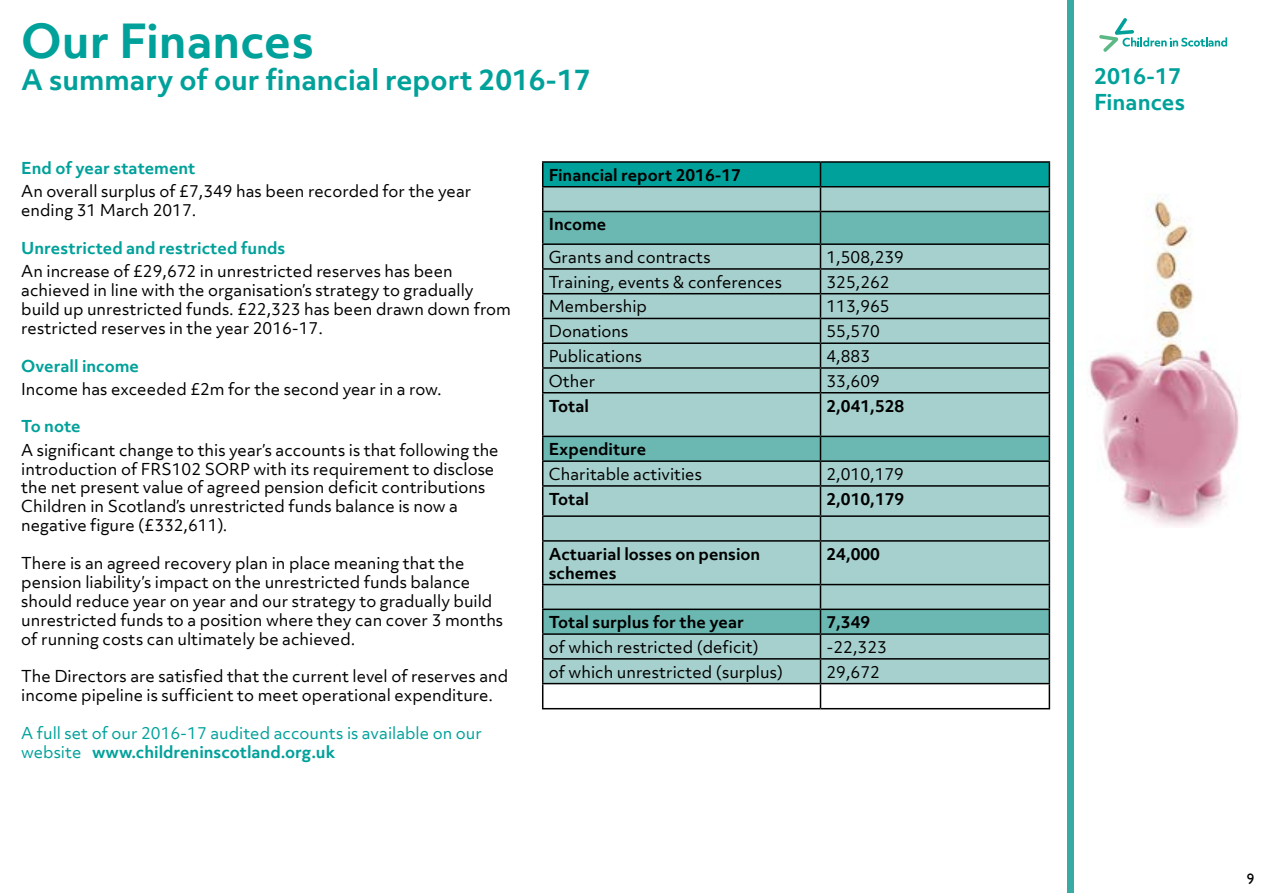
<style>
.page{position:relative;width:1263px;height:893px;background:#fff}
.page>*{position:absolute;margin:0;border:0;box-sizing:border-box;transform-origin:0 0}
.t1{font:700 45px "Objektiv Mk 3";color:#00a19a}
.t2{font:700 27px "Objektiv Mk 3";color:#00a19a}
.t3{font:700 21px/25.2px "Objektiv Mk 3";color:#00a19a}
.t4{font:15.75px/18.9px "Objektiv Mk 3";color:#000}
.t5{font:700 15.75px/18.9px "Objektiv Mk 3";color:#000}
.t6{font:15.75px/18.9px "Objektiv Mk 3";color:#00a19a}
.t7{font:700 15.75px "Objektiv Mk 3";color:#00a19a}
.t8{font:15px "Gill Sans";color:#000}
.s1{font-weight:700}
</style>
<div class="page">
<img style="left:1088px;top:193px;width:151px;height:334px">
<div style="left:1067px;top:0;width:7px;height:893px;background:#39aaa4"></div>
<div style="left:543px;top:635px;width:506px;height:48px;background:#a6d0cd"></div>
<svg style="left:543px;top:212px;width:506px;height:421px;background:#98c8c5"></svg>
<hr style="left:542px;top:161px;width:278px;height:2px;background:#000">
<hr style="left:820px;top:161px;width:230px;height:2px;background:#000">
<svg style="left:542px;top:162px;width:508px;height:49px;background:#4eada8"></svg>
<hr style="left:542px;top:211px;width:278px;height:1px;background:#000">
<hr style="left:542px;top:212px;width:1px;height:31px;background:#000">
<hr style="left:820px;top:211px;width:230px;height:1px;background:#000">
<hr style="left:820px;top:212px;width:1px;height:31px;background:#000">
<hr style="left:1049px;top:212px;width:1px;height:31px;background:#000">
<hr style="left:542px;top:243px;width:278px;height:2px;background:#000">
<hr style="left:820px;top:243px;width:230px;height:2px;background:#000">
<hr style="left:542px;top:268px;width:278px;height:2px;background:#000">
<hr style="left:820px;top:268px;width:230px;height:2px;background:#000">
<hr style="left:542px;top:293px;width:278px;height:1px;background:#000">
<hr style="left:820px;top:293px;width:230px;height:1px;background:#000">
<hr style="left:542px;top:318px;width:278px;height:1px;background:#000">
<hr style="left:820px;top:318px;width:230px;height:1px;background:#000">
<hr style="left:542px;top:342px;width:278px;height:2px;background:#000">
<hr style="left:820px;top:342px;width:230px;height:2px;background:#000">
<hr style="left:542px;top:367px;width:278px;height:2px;background:#000">
<svg style="left:542px;top:245px;width:1px;height:147px"></svg>
<hr style="left:820px;top:367px;width:230px;height:2px;background:#000">
<svg style="left:820px;top:245px;width:1px;height:147px"></svg>
<svg style="left:1049px;top:245px;width:1px;height:147px"></svg>
<hr style="left:542px;top:392px;width:278px;height:1px;background:#000">
<hr style="left:542px;top:393px;width:1px;height:43px;background:#000">
<hr style="left:820px;top:392px;width:230px;height:1px;background:#000">
<hr style="left:820px;top:393px;width:1px;height:43px;background:#000">
<hr style="left:1049px;top:393px;width:1px;height:43px;background:#000">
<hr style="left:542px;top:436px;width:278px;height:1px;background:#000">
<hr style="left:820px;top:436px;width:230px;height:1px;background:#000">
<hr style="left:542px;top:460px;width:278px;height:2px;background:#000">
<hr style="left:820px;top:460px;width:230px;height:2px;background:#000">
<hr style="left:542px;top:485px;width:278px;height:2px;background:#000">
<hr style="left:820px;top:485px;width:230px;height:2px;background:#000">
<hr style="left:542px;top:515px;width:278px;height:2px;background:#000">
<svg style="left:542px;top:437px;width:1px;height:103px"></svg>
<hr style="left:820px;top:515px;width:230px;height:2px;background:#000">
<svg style="left:820px;top:437px;width:1px;height:103px"></svg>
<svg style="left:1049px;top:437px;width:1px;height:103px"></svg>
<hr style="left:542px;top:540px;width:278px;height:2px;background:#000">
<hr style="left:542px;top:542px;width:1px;height:42px;background:#000">
<hr style="left:820px;top:540px;width:230px;height:2px;background:#000">
<hr style="left:820px;top:542px;width:1px;height:42px;background:#000">
<hr style="left:1049px;top:542px;width:1px;height:42px;background:#000">
<hr style="left:542px;top:584px;width:278px;height:1px;background:#000">
<hr style="left:820px;top:584px;width:230px;height:1px;background:#000">
<hr style="left:542px;top:609px;width:278px;height:1px;background:#000">
<hr style="left:820px;top:609px;width:230px;height:1px;background:#000">
<hr style="left:542px;top:633px;width:278px;height:2px;background:#000">
<hr style="left:820px;top:633px;width:230px;height:2px;background:#000">
<hr style="left:542px;top:658px;width:278px;height:2px;background:#000">
<hr style="left:820px;top:658px;width:230px;height:2px;background:#000">
<hr style="left:542px;top:683px;width:278px;height:1px;background:#000">
<svg style="left:542px;top:585px;width:1px;height:123px"></svg>
<hr style="left:820px;top:683px;width:230px;height:1px;background:#000">
<svg style="left:820px;top:585px;width:1px;height:123px"></svg>
<svg style="left:1049px;top:585px;width:1px;height:123px"></svg>
<hr style="left:542px;top:708px;width:278px;height:1px;background:#000">
<hr style="left:820px;top:708px;width:230px;height:1px;background:#000">
<svg style="left:1099px;top:18px;width:128px;height:34px"></svg>
<h1 class="t1" style="left:21px;top:9px;width:294px">Our Finances</h1>
<h2 class="t2" style="left:21px;top:61px;width:571px">A summary of our financial report 2016-17</h2>
<p class="t7" style="left:21px;top:157px;width:176px">End of year statement</p>
<p class="t4" style="left:21px;top:182px;width:452px">An overall surplus of £7,349 has been recorded for the year ending 31 March 2017.</p>
<p class="t7" style="left:21px;top:237px;width:265px">Unrestricted and restricted funds</p>
<p class="t4" style="left:21px;top:261px;width:491px">An increase of £29,672 in unrestricted reserves has been achieved in line with the organisation’s strategy to gradually build up unrestricted funds. £22,323 has been drawn down from restricted reserves in the year 2016-17.</p>
<p class="t7" style="left:21px;top:354px;width:119px">Overall income</p>
<p class="t4" style="left:21px;top:379px;width:422px">Income has exceeded £2m for the second year in a row.</p>
<p class="t7" style="left:21px;top:415px;width:61px">To note</p>
<p class="t4" style="left:21px;top:440px;width:479px">A significant change to this year’s accounts is that following the introduction of FRS102 SORP with its requirement to disclose the net present value of agreed pension deficit contributions Children in Scotland’s unrestricted funds balance is now a negative figure (£332,611).</p>
<p class="t4" style="left:21px;top:553px;width:483px">There is an agreed recovery plan in place meaning that the pension liability’s impact on the unrestricted funds balance should reduce year on year and our strategy to gradually build unrestricted funds to a position where they can cover 3 months of running costs can ultimately be achieved.</p>
<p class="t4" style="left:21px;top:667px;width:488px">The Directors are satisfied that the current level of reserves and income pipeline is sufficient to meet operational expenditure.</p>
<p class="t6" style="left:21px;top:724px;width:462px">A full set of our 2016-17 audited accounts is available on our website <span class="s1">www.childreninscotland.org.uk</span></p>
<p class="t5" style="left:549px;top:165px;width:194px">Financial report 2016-17</p>
<p class="t5" style="left:549px;top:215px;width:59px">Income</p>
<p class="t4" style="left:549px;top:247px;width:164px">Grants and contracts</p>
<p class="t4" style="left:826px;top:247px;width:79px">1,508,239</p>
<p class="t4" style="left:549px;top:272px;width:235px">Training, events &amp; conferences</p>
<p class="t4" style="left:826px;top:272px;width:65px">325,262</p>
<p class="t4" style="left:549px;top:297px;width:100px">Membership</p>
<p class="t4" style="left:826px;top:297px;width:65px">113,965</p>
<p class="t4" style="left:549px;top:322px;width:81px">Donations</p>
<p class="t4" style="left:826px;top:322px;width:55px">55,570</p>
<p class="t4" style="left:549px;top:346px;width:95px">Publications</p>
<p class="t4" style="left:826px;top:346px;width:45px">4,883</p>
<p class="t4" style="left:549px;top:371px;width:48px">Other</p>
<p class="t4" style="left:826px;top:371px;width:55px">33,609</p>
<p class="t5" style="left:549px;top:396px;width:42px">Total</p>
<p class="t5" style="left:826px;top:396px;width:79px">2,041,528</p>
<p class="t5" style="left:549px;top:439px;width:99px">Expenditure</p>
<p class="t4" style="left:549px;top:464px;width:155px">Charitable activities</p>
<p class="t4" style="left:826px;top:464px;width:79px">2,010,179</p>
<p class="t5" style="left:549px;top:489px;width:42px">Total</p>
<p class="t5" style="left:826px;top:489px;width:79px">2,010,179</p>
<p class="t5" style="left:549px;top:544px;width:213px">Actuarial losses on pension schemes</p>
<p class="t5" style="left:826px;top:544px;width:55px">24,000</p>
<p class="t5" style="left:549px;top:612px;width:197px">Total surplus for the year</p>
<p class="t5" style="left:826px;top:612px;width:45px">7,349</p>
<p class="t4" style="left:549px;top:637px;width:212px">of which restricted (deficit)</p>
<p class="t4" style="left:826px;top:637px;width:62px">-22,323</p>
<p class="t4" style="left:549px;top:662px;width:236px">of which unrestricted (surplus)</p>
<p class="t4" style="left:826px;top:662px;width:55px">29,672</p>
<h3 class="t3" style="left:1094px;top:63px;width:92px">2016-17<br>Finances</h3>
<p class="t8" style="left:1247px;top:870px;width:9px">9</p>
</div>
